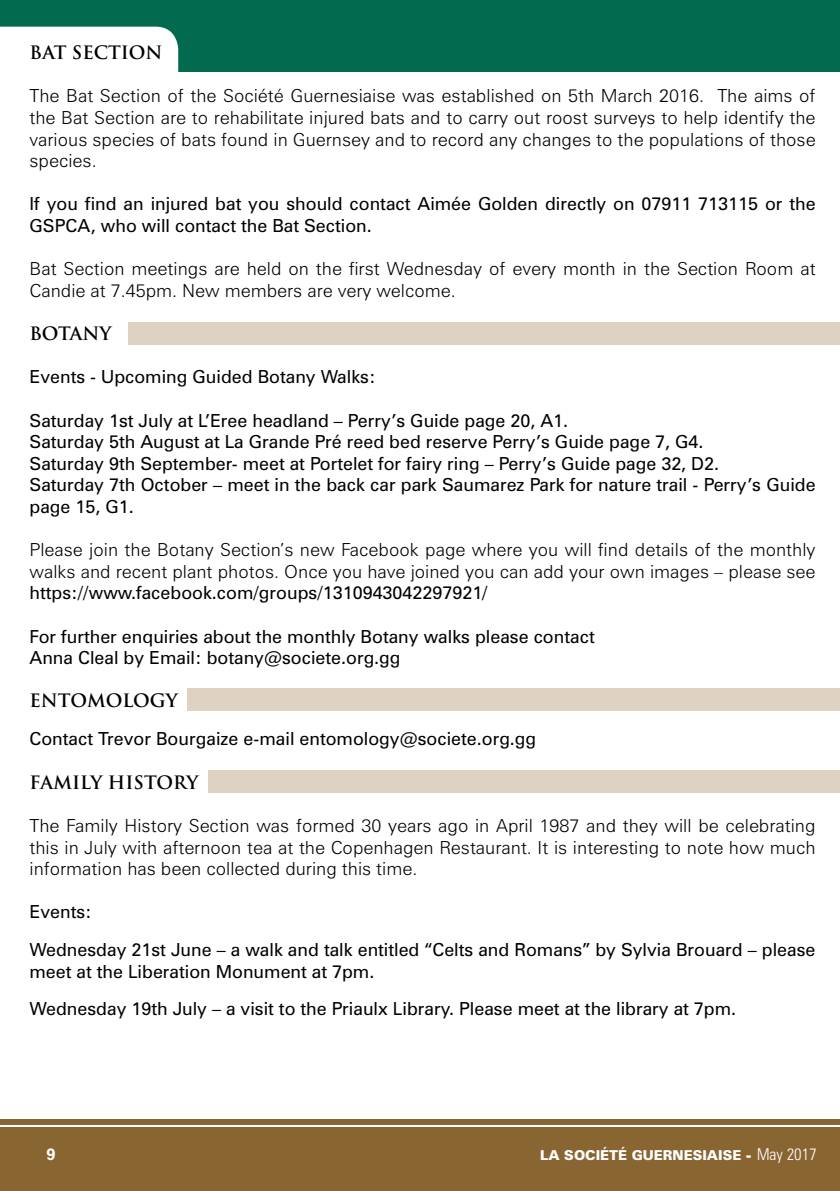
<style>
.page{position:relative;width:840px;height:1191px;background:#fff}
.page>*{position:absolute;margin:0;border:0;box-sizing:border-box;transform-origin:0 0}
.t1{font:18px/21.6px "Zurich BT";color:#000}
.t2{font:300 18px/21.6px "Zurich BT";color:#000;text-align:justify}
.t3{font:700 18px "Trajan Pro";letter-spacing:-.005em;color:#000}
.t4{font:700 16.4px "Zurich BT";color:#fff}
.t5{font:900 13.6px "Zurich BT";color:#fff}
.s1{font-weight:300;font-stretch:condensed;font-size:16.4px}
</style>
<div class="page">
<div style="left:0;top:1127px;width:839px;height:64px;background:#896532"></div>
<div style="left:0;top:1118px;width:839px;height:6px;background:#896532"></div>
<div style="left:0;top:0;width:839px;height:72px;background:#026b4f"></div>
<div style="left:0;top:27px;width:178px;height:45px;background:#fff"></div>
<div style="left:128px;top:322px;width:711px;height:22px;background:#ded2c3"></div>
<div style="left:188px;top:688px;width:651px;height:23px;background:#ded2c3"></div>
<div style="left:208px;top:770px;width:631px;height:23px;background:#ded2c3"></div>
<p class="t3" style="left:29px;top:41px;width:134px">BAT SECTION</p>
<p class="t2" style="left:29px;top:85px;width:787px">The Bat Section of the Société Guernesiaise was established on 5th March 2016. The aims of the Bat Section are to rehabilitate injured bats and to carry out roost surveys to help identify the various species of bats found in Guernsey and to record any changes to the populations of those species.</p>
<p class="t1" style="left:29px;top:193px;width:787px">If you find an injured bat you should contact Aimée Golden directly on 07911 713115 or the<br>GSPCA, who will contact the Bat Section.</p>
<p class="t2" style="left:29px;top:258px;width:787px">Bat Section meetings are held on the first Wednesday of every month in the Section Room at<br>Candie at 7.45pm. New members are very welcome.</p>
<p class="t3" style="left:29px;top:322px;width:84px">BOTANY</p>
<p class="t1" style="left:29px;top:366px;width:347px">Events - Upcoming Guided Botany Walks:</p>
<p class="t1" style="left:29px;top:409px;width:787px">Saturday 1st July at L’Eree headland – Perry’s Guide page 20, A1.<br>Saturday 5th August at La Grande Pré reed bed reserve Perry’s Guide page 7, G4.<br>Saturday 9th September- meet at Portelet for fairy ring – Perry’s Guide page 32, D2.<br>Saturday 7th October – meet in the back car park Saumarez Park for nature trail - Perry’s Guide page 15, G1.</p>
<p class="t2" style="left:29px;top:539px;width:787px">Please join the Botany Section’s new Facebook page where you will find details of the monthly walks and recent plant photos. Once you have joined you can add your own images – please see</p>
<p class="t1" style="left:29px;top:582px;width:459px">https://www.facebook.com/groups/1310943042297921/</p>
<p class="t1" style="left:29px;top:625px;width:566px">For further enquiries about the monthly Botany walks please contact<br>Anna Cleal by Email: botany@societe.org.gg</p>
<p class="t3" style="left:29px;top:689px;width:150px">ENTOMOLOGY</p>
<p class="t1" style="left:29px;top:728px;width:507px">Contact Trevor Bourgaize e-mail entomology@societe.org.gg</p>
<p class="t3" style="left:29px;top:771px;width:170px">FAMILY HISTORY</p>
<p class="t2" style="left:29px;top:814px;width:787px">The Family History Section was formed 30 years ago in April 1987 and they will be celebrating this in July with afternoon tea at the Copenhagen Restaurant. It is interesting to note how much information has been collected during this time.</p>
<p class="t1" style="left:29px;top:893px;width:787px;line-height:37.6px">Events:<br>Wednesday 21st June – a walk and talk entitled “Celts and Romans” by Sylvia Brouard – please</p>
<p class="t1" style="left:29px;top:952px;width:707px;line-height:37.6px">meet at the Liberation Monument at 7pm.<br>Wednesday 19th July – a visit to the Priaulx Library. Please meet at the library at 7pm.</p>
<p class="t4" style="left:46px;top:1143px;width:11px">9</p>
<p class="t5" style="left:540px;top:1146px;width:278px">LA SOCIÉTÉ GUERNESIAISE - <span class="s1">May 2017</span></p>
</div>
